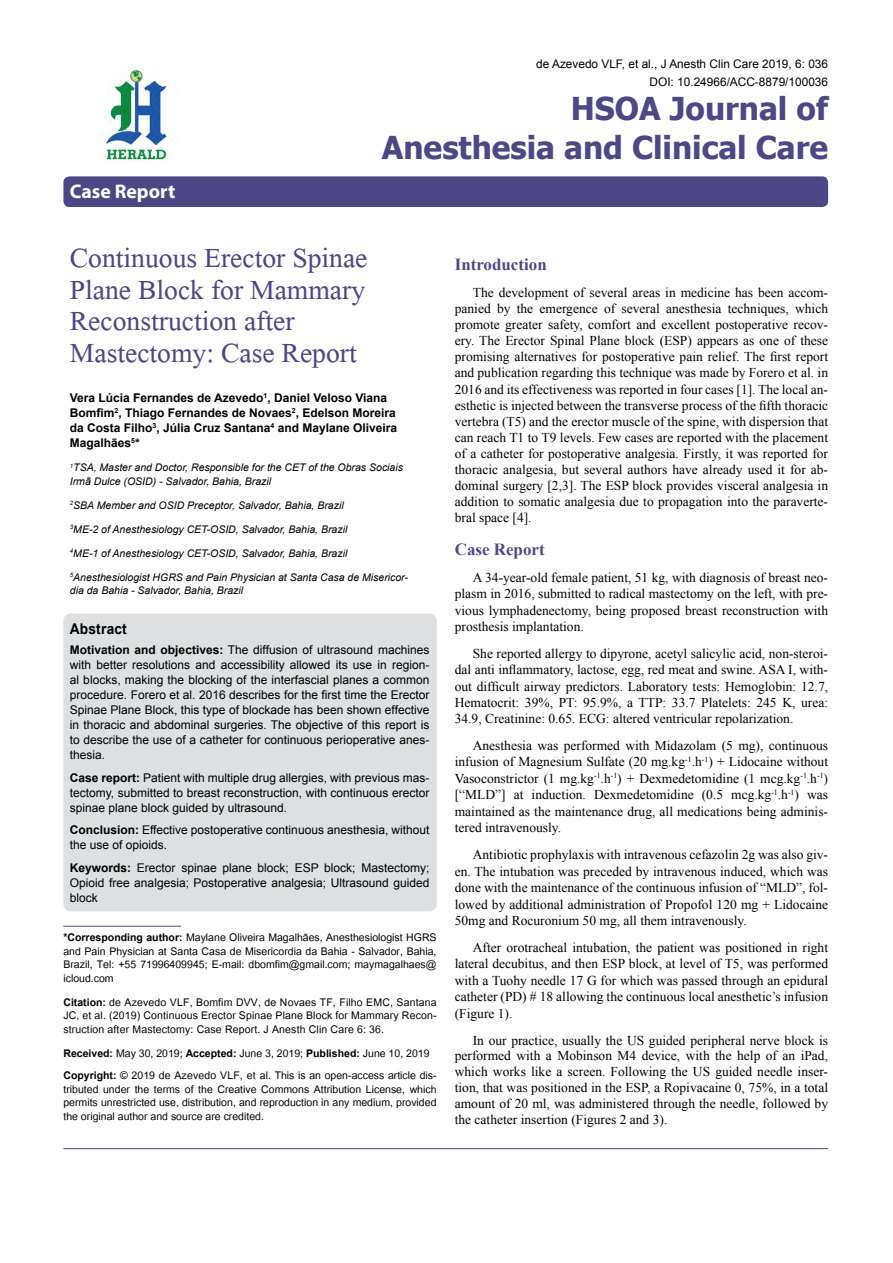
<style>
.page{position:relative;width:893px;height:1263px;background:#fff}
.page>*{position:absolute;margin:0;border:0;box-sizing:border-box;transform-origin:0 0}
.t1{font:41.25px/31.5px "Microsoft Himalaya";color:#4d4785}
.t2{font:700 31.5px/39px "Tahoma";color:#4d4785;text-align:right}
.t3{font:700 19.8px "Myriad Hebrew";color:#fff}
.t4{font:700 16.95px "Times New Roman";color:#4d4785}
.t5{font:700 14.85px "Arial";letter-spacing:.015em;color:#000;scale:.93 1}
.t6{font:14.7px/13.5px "Utsaah";color:#000;text-align:justify}
.t7{font:13.5px/16px "Times New Roman";color:#000;text-align:justify}
.t8{font:12px/15px "Arial";color:#000;text-align:justify}
.t9{font:700 12px/15px "Arial";color:#000}
.t10{font:11.85px/18px "Arial";color:#000;text-align:right}
.t11{font:italic 10.5px/13.5px "Arial";color:#000}
.s1{font-weight:700}
</style>
<div class="page">
<div style="left:63px;top:176px;width:765px;height:31px;background:#4d4785;border-radius:6px"></div>
<hr style="left:63px;top:926px;width:118px;height:1px;background:#4d4785">
<img style="left:105px;top:70px;width:64px;height:92px">
<hr style="left:63px;top:1148px;width:765px;height:1px;background:#4d4785">
<div style="left:63px;top:613px;width:374px;height:298px;background:#dedfe0;border-radius:8px"></div>
<h3 class="t3" style="left:70px;top:180px;width:107px">Case Report</h3>
<p class="t10" style="left:536px;top:55px;width:293px">de Azevedo VLF, et al., J Anesth Clin Care 2019, 6: 036<br>DOI: 10.24966/ACC-8879/100036</p>
<h2 class="t2" style="left:382px;top:87px;width:448px">HSOA Journal of<br>Anesthesia and Clinical Care</h2>
<h1 class="t1" style="left:70px;top:237px;width:299px">Continuous Erector Spinae<br>Plane Block for Mammary<br>Reconstruction after<br>Mastectomy: Case Report</h1>
<p class="t9" style="left:70px;top:391px;width:329px">Vera Lúcia Fernandes de Azevedo<sup>1</sup>, Daniel Veloso Viana Bomfim<sup>2</sup>, Thiago Fernandes de Novaes<sup>2</sup>, Edelson Moreira da Costa Filho<sup>3</sup>, Júlia Cruz Santana<sup>4</sup> and Maylane Oliveira Magalhães<sup>5</sup>*</p>
<p class="t11" style="left:70px;top:461px;width:335px"><sup>1</sup>TSA, Master and Doctor, Responsible for the CET of the Obras Sociais<br>Irmã Dulce (OSID) - Salvador, Bahia, Brazil</p>
<p class="t11" style="left:70px;top:498px;width:275px"><sup>2</sup>SBA Member and OSID Preceptor, Salvador, Bahia, Brazil</p>
<p class="t11" style="left:70px;top:522px;width:279px"><sup>3</sup>ME-2 of Anesthesiology CET-OSID, Salvador, Bahia, Brazil</p>
<p class="t11" style="left:70px;top:546px;width:279px"><sup>4</sup>ME-1 of Anesthesiology CET-OSID, Salvador, Bahia, Brazil</p>
<p class="t11" style="left:70px;top:570px;width:340px"><sup>5</sup>Anesthesiologist HGRS and Pain Physician at Santa Casa de Misericor&shy;dia da Bahia - Salvador, Bahia, Brazil</p>
<p class="t5" style="left:70px;top:618px;width:63px">Abstract</p>
<p class="t8" style="left:70px;top:642px;width:361px"><span class="s1">Motivation and objectives:</span> The diffusion of ultrasound machines with better resolutions and accessibility allowed its use in region&shy;al blocks, making the blocking of the interfascial planes a common procedure. Forero et al. 2016 describes for the first time the Erector Spinae Plane Block, this type of blockade has been shown effective in thoracic and abdominal surgeries. The objective of this report is to describe the use of a catheter for continuous perioperative anes&shy;thesia.</p>
<p class="t8" style="left:70px;top:770px;width:361px"><span class="s1">Case report:</span> Patient with multiple drug allergies, with previous mas&shy;tectomy, submitted to breast reconstruction, with continuous erector spinae plane block guided by ultrasound.</p>
<p class="t8" style="left:70px;top:822px;width:361px"><span class="s1">Conclusion:</span> Effective postoperative continuous anesthesia, without the use of opioids.</p>
<p class="t8" style="left:70px;top:860px;width:361px"><span class="s1">Keywords:</span> Erector spinae plane block; ESP block; Mastectomy; Opioid free analgesia; Postoperative analgesia; Ultrasound guided block</p>
<p class="t6" style="left:63px;top:932px;width:375px"><span class="s1">*Corresponding author:</span> Maylane Oliveira Magalhães, Anesthesiologist HGRS and Pain Physician at Santa Casa de Misericordia da Bahia - Salvador, Bahia, Brazil, Tel: +55 71996409945; E-mail: dbomfim@gmail.com; maymagalhaes@ icloud.com</p>
<p class="t6" style="left:63px;top:996px;width:375px"><span class="s1">Citation:</span> de Azevedo VLF, Bomfim DVV, de Novaes TF, Filho EMC, Santana JC, et al. (2019) Continuous Erector Spinae Plane Block for Mammary Recon&shy;struction after Mastectomy: Case Report. J Anesth Clin Care 6: 36.</p>
<p class="t6" style="left:63px;top:1043px;width:375px;line-height:22.5px"><span class="s1">Received:</span> May 30, 2019; <span class="s1">Accepted:</span> June 3, 2019; <span class="s1">Published:</span> June 10, 2019<br><span class="s1">Copyright:</span> © 2019 de Azevedo VLF, et al. This is an open-access article dis-</p>
<p class="t6" style="left:63px;top:1083px;width:375px">tributed under the terms of the Creative Commons Attribution License, which permits unrestricted use, distribution, and reproduction in any medium, provided the original author and source are credited.</p>
<p class="t4" style="left:455px;top:253px;width:93px">Introduction</p>
<p class="t7" style="left:455px;top:284px;width:375px;text-indent:18px">The development of several areas in medicine has been accom&shy;panied by the emergence of several anesthesia techniques, which promote greater safety, comfort and excellent postoperative recov&shy;ery. The Erector Spinal Plane block (ESP) appears as one of these promising alternatives for postoperative pain relief. The first report and publication regarding this technique was made by Forero et al. in 2016 and its effectiveness was reported in four cases [1]. The local an&shy;esthetic is injected between the transverse process of the fifth thoracic vertebra (T5) and the erector muscle of the spine, with dispersion that can reach T1 to T9 levels. Few cases are reported with the placement of a catheter for postoperative analgesia. Firstly, it was reported for thoracic analgesia, but several authors have already used it for ab&shy;dominal surgery [2,3]. The ESP block provides visceral analgesia in addition to somatic analgesia due to propagation into the paraverte&shy;bral space [4].</p>
<p class="t4" style="left:455px;top:537px;width:91px">Case Report</p>
<p class="t7" style="left:455px;top:569px;width:375px;line-height:16.5px;text-indent:18px">A 34-year-old female patient, 51 kg, with diagnosis of breast neo&shy;plasm in 2016, submitted to radical mastectomy on the left, with pre&shy;vious lymphadenectomy, being proposed breast reconstruction with prosthesis implantation.</p>
<p class="t7" style="left:455px;top:646px;width:375px;text-indent:18px">She reported allergy to dipyrone, acetyl salicylic acid, non-steroi&shy;dal anti inflammatory, lactose, egg, red meat and swine. ASA I, with&shy;out difficult airway predictors. Laboratory tests: Hemoglobin: 12.7, Hematocrit: 39%, PT: 95.9%, a TTP: 33.7 Platelets: 245 K, urea:<br>34.9, Creatinine: 0.65. ECG: altered ventricular repolarization.</p>
<p class="t7" style="left:455px;top:737px;width:375px;line-height:16.5px;text-indent:18px">Anesthesia was performed with Midazolam (5 mg), continuous infusion of Magnesium Sulfate (20 mg.kg<sup>-1</sup>.h<sup>-1</sup>) + Lidocaine without Vasoconstrictor (1 mg.kg<sup>-1</sup>.h<sup>-1</sup>) + Dexmedetomidine (1 mcg.kg<sup>-1</sup>.h<sup>-1</sup>) [“MLD”] at induction. Dexmedetomidine (0.5 mcg.kg<sup>-1</sup>.h<sup>-1</sup>) was maintained as the maintenance drug, all medications being adminis&shy;tered intravenously.</p>
<p class="t7" style="left:455px;top:846px;width:375px;text-indent:18px">Antibiotic prophylaxis with intravenous cefazolin 2g was also giv&shy;en. The intubation was preceded by intravenous induced, which was done with the maintenance of the continuous infusion of “MLD”, fol&shy;lowed by additional administration of Propofol 120 mg + Lidocaine 50mg and Rocuronium 50 mg, all them intravenously.</p>
<p class="t7" style="left:455px;top:938px;width:375px;line-height:16.5px;text-indent:18px">After orotracheal intubation, the patient was positioned in right lateral decubitus, and then ESP block, at level of T5, was performed with a Tuohy needle 17 G for which was passed through an epidural catheter (PD) # 18 allowing the continuous local anesthetic’s infusion (Figure 1).</p>
<p class="t7" style="left:455px;top:1032px;width:375px;text-indent:18px">In our practice, usually the US guided peripheral nerve block is performed with a Mobinson M4 device, with the help of an iPad, which works like a screen. Following the US guided needle inser&shy;tion, that was positioned in the ESP, a Ropivacaine 0, 75%, in a total amount of 20 ml, was administered through the needle, followed by the catheter insertion (Figures 2 and 3).</p>
</div>
